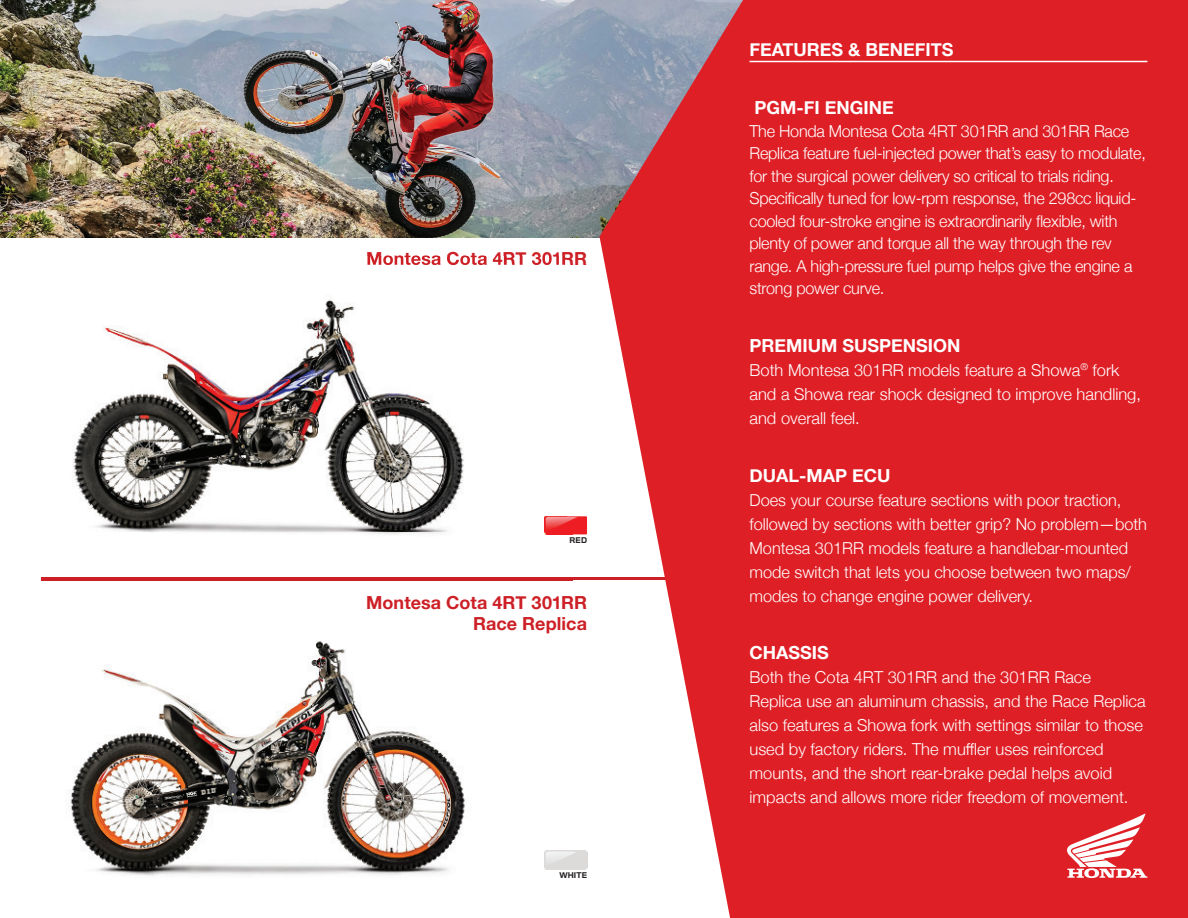
<style>
.page{position:relative;width:1188px;height:918px;background:#fff}
.page>*{position:absolute;margin:0;border:0;box-sizing:border-box;transform-origin:0 0}
.t1{font:700 18px "Helvetica Neue";color:#fff}
.t2{font:700 18px/21.6px "Helvetica Neue";color:#cd2026;text-align:right}
.t3{font:300 16.5px/24px "Helvetica Neue";color:#fff}
.t4{font:500 7.35px "Titling Gothic FB";letter-spacing:.02em;color:#231f20}
</style>
<div class="page">
<hr style="left:41px;top:577px;width:641px;height:3px;background:#cd2026">
<img style="left:41px;top:534px;width:531px;height:342px">
<img style="left:41px;top:577px;width:531px;height:3px">
<img style="left:41px;top:265px;width:525px;height:278px">
<img style="left:367px;top:257px;width:199px;height:8px">
<img style="left:545px;top:516px;width:42px;height:18px">
<svg style="left:566px;top:532px;width:6px;height:2px"></svg>
<img style="left:545px;top:851px;width:42px;height:18px">
<img style="left:0;top:0;width:599px;height:238px">
<svg style="left:599px;top:0;width:589px;height:918px;background:#df333a"></svg>
<svg style="left:1067px;top:814px;width:80px;height:64px"></svg>
<hr style="left:750px;top:61px;width:397px;height:1px;background:#fff">
<p class="t2" style="left:366px;top:248px;width:222px">Montesa Cota 4RT 301RR</p>
<p class="t4" style="left:570px;top:536px;width:19px">RED</p>
<p class="t2" style="left:366px;top:592px;width:222px">Montesa Cota 4RT 301RR<br>Race Replica</p>
<p class="t4" style="left:559px;top:871px;width:29px">WHITE</p>
<p class="t1" style="left:750px;top:36px;width:206px">FEATURES &amp; BENEFITS</p>
<p class="t1" style="left:755px;top:94px;width:141px">PGM-FI ENGINE</p>
<p class="t3" style="left:750px;top:118px;width:398px;line-height:22.5px">The Honda Montesa Cota 4RT 301RR and 301RR Race Replica feature fuel-injected power that’s easy to modulate, for the surgical power delivery so critical to trials riding.<br>Specifically tuned for low-rpm response, the 298cc liquid&shy;cooled four-stroke engine is extraordinarily flexible, with plenty of power and torque all the way through the rev range. A high-pressure fuel pump helps give the engine a strong power curve.</p>
<p class="t1" style="left:750px;top:331px;width:213px">PREMIUM SUSPENSION</p>
<p class="t3" style="left:750px;top:357px;width:393px">Both Montesa 301RR models feature a Showa<sup>®</sup> fork and a Showa rear shock designed to improve handling, and overall feel.</p>
<p class="t1" style="left:750px;top:461px;width:143px">DUAL-MAP ECU</p>
<p class="t3" style="left:750px;top:487px;width:399px">Does your course feature sections with poor traction, followed by sections with better grip? No problem—both Montesa 301RR models feature a handlebar-mounted mode switch that lets you choose between two maps/ modes to change engine power delivery.</p>
<p class="t1" style="left:750px;top:639px;width:81px">CHASSIS</p>
<p class="t3" style="left:750px;top:664px;width:398px">Both the Cota 4RT 301RR and the 301RR Race Replica use an aluminum chassis, and the Race Replica also features a Showa fork with settings similar to those used by factory riders. The muffler uses reinforced mounts, and the short rear-brake pedal helps avoid impacts and allows more rider freedom of movement.</p>
</div>
